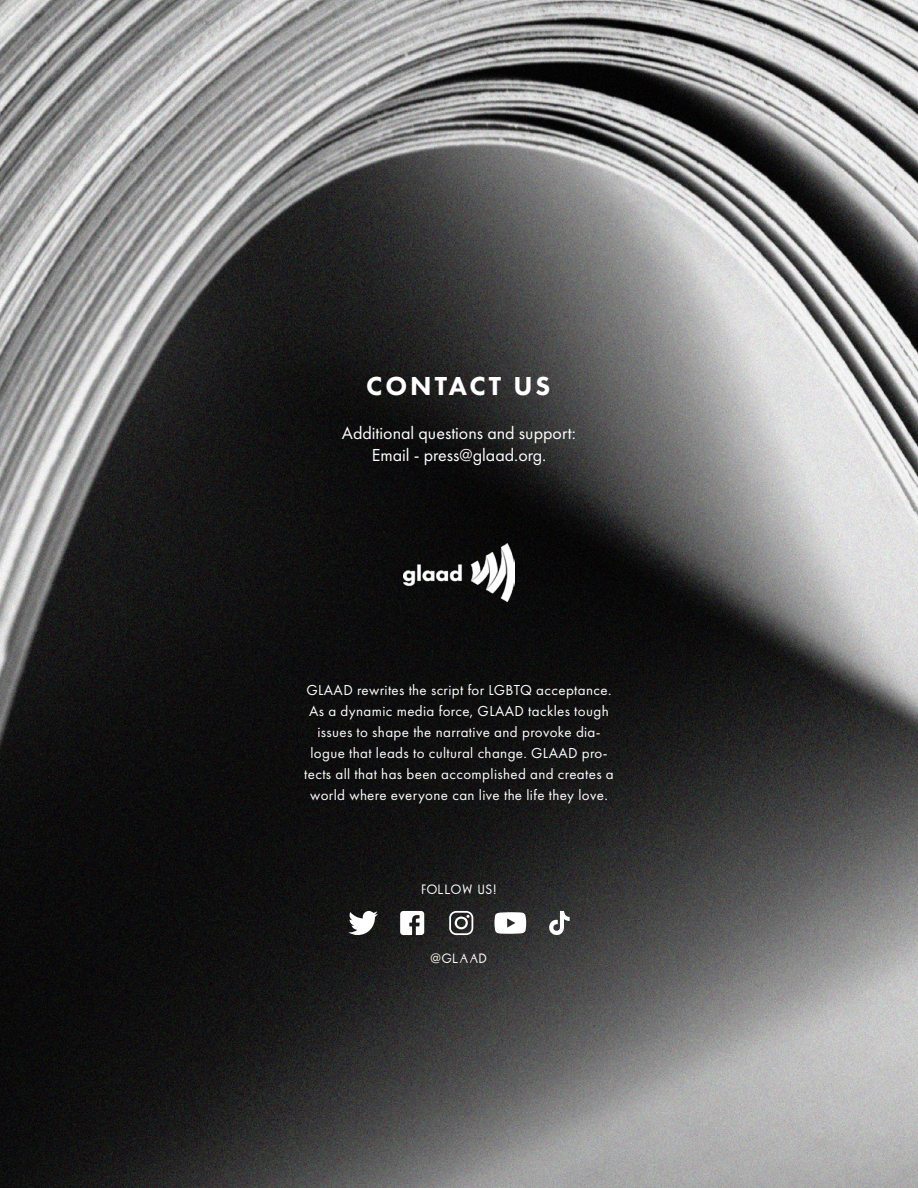
<style>
.page{position:relative;width:918px;height:1188px;background:#fff}
.page>*{position:absolute;margin:0;border:0;box-sizing:border-box;transform-origin:0 0}
.t1{font:800 27px "Futura PT";letter-spacing:.11em;color:#fff}
.t2{font:18px/21.6px "Futura PT";color:#fff;text-align:center}
.t3{font:15px/21px "Futura PT";letter-spacing:.025em;color:#fff;text-align:center}
.t4{font:14.25px "GMA33";letter-spacing:-.02em;color:#fff}
.s1{font-family:"Futura PT"}
</style>
<div class="page">
<img style="left:0;top:0;width:918px;height:1188px">
<img style="left:404px;top:543px;width:110px;height:59px">
<svg style="left:348px;top:911px;width:30px;height:24px"></svg>
<svg style="left:400px;top:911px;width:24px;height:24px"></svg>
<svg style="left:449px;top:911px;width:24px;height:24px"></svg>
<svg style="left:494px;top:912px;width:32px;height:22px"></svg>
<svg style="left:545px;top:911px;width:25px;height:24px"></svg>
<h1 class="t1" style="left:366px;top:370px;width:186px">CONTACT US</h1>
<p class="t2" style="left:342px;top:422px;width:236px">Additional questions and support:<br>Email - press@glaad.org.</p>
<p class="t3" style="left:304px;top:680px;width:311px">GLAAD rewrites the script for LGBTQ acceptance.<br>As a dynamic media force, GLAAD tackles tough issues to shape the narrative and provoke dia&shy;logue that leads to cultural change. GLAAD pro&shy;tects all that has been accomplished and creates a world where everyone can live the life they love.</p>
<p class="t4" style="left:421px;top:884px;width:77px">FOLLOW US<span class="s1">!</span></p>
<p class="t4" style="left:430px;top:954px;width:59px"><span class="s1">@</span>GLAAD</p>
</div>
